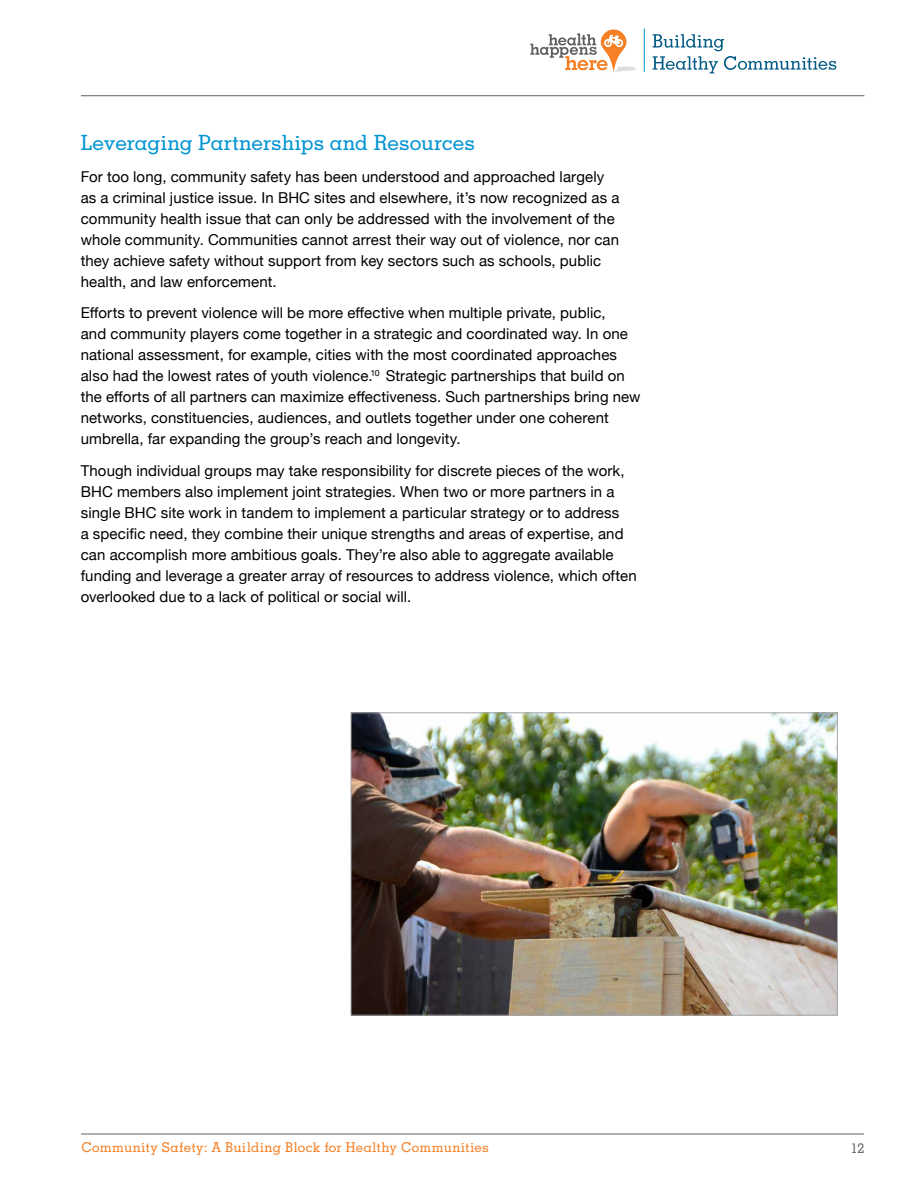
<style>
.page{position:relative;width:918px;height:1188px;background:#fff}
.page>*{position:absolute;margin:0;border:0;box-sizing:border-box;transform-origin:0 0}
.t1{font:500 21px "Memphis LT Std";color:#0194d3}
.t2{font:15px/21px "Helvetica Neue";letter-spacing:.005em;color:#000}
.t3{font:500 13.5px "Memphis LT Std";letter-spacing:.02em;color:#f58025}
.t4{font:500 13.5px "Memphis LT Std";color:#5f6062}
</style>
<div class="page">
<svg style="left:530px;top:29px;width:106px;height:43px"></svg>
<hr style="left:644px;top:29px;width:1px;height:43px;background:#0194d3">
<svg style="left:653px;top:34px;width:183px;height:39px"></svg>
<hr style="left:81px;top:1134px;width:783px;height:1px;background:#5f6062">
<hr style="left:81px;top:95px;width:783px;height:1px;background:#5f6062">
<img style="left:353px;top:715px;width:483px;height:298px">
<div style="left:351px;top:713px;width:487px;height:302px;border:1px solid #a7a9ac"></div>
<h1 class="t1" style="left:81px;top:129px;width:396px">Leveraging Partnerships and Resources</h1>
<p class="t2" style="left:81px;top:167px;width:540px">For too long, community safety has been understood and approached largely as a criminal justice issue. In BHC sites and elsewhere, it’s now recognized as a community health issue that can only be addressed with the involvement of the whole community. Communities cannot arrest their way out of violence, nor can they achieve safety without support from key sectors such as schools, public health, and law enforcement.</p>
<p class="t2" style="left:81px;top:304px;width:561px">Efforts to prevent violence will be more effective when multiple private, public,<br>and community players come together in a strategic and coordinated way. In one national assessment, for example, cities with the most coordinated approaches also had the lowest rates of youth violence.<sup>10</sup> Strategic partnerships that build on the efforts of all partners can maximize effectiveness. Such partnerships bring new networks, constituencies, audiences, and outlets together under one coherent umbrella, far expanding the group’s reach and longevity.</p>
<p class="t2" style="left:81px;top:461px;width:557px">Though individual groups may take responsibility for discrete pieces of the work, BHC members also implement joint strategies. When two or more partners in a single BHC site work in tandem to implement a particular strategy or to address<br>a specific need, they combine their unique strengths and areas of expertise, and can accomplish more ambitious goals. They’re also able to aggregate available funding and leverage a greater array of resources to address violence, which often overlooked due to a lack of political or social will.</p>
<p class="t3" style="left:81px;top:1139px;width:409px">Community Safety: A Building Block for Healthy Communities</p>
<p class="t4" style="left:851px;top:1139px;width:15px">12</p>
</div>
